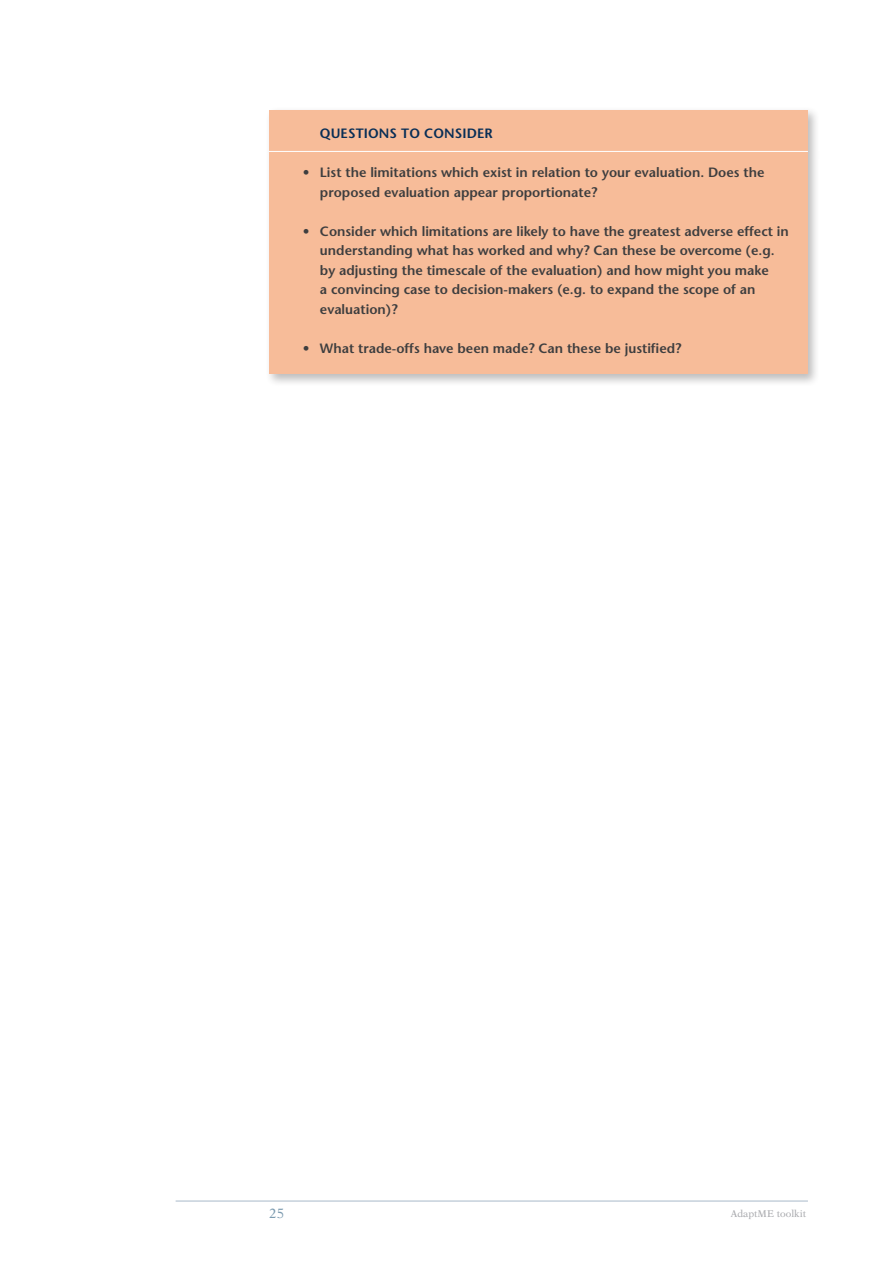
<style>
.page{position:relative;width:893px;height:1263px;background:#fff}
.page>*{position:absolute;margin:0;border:0;box-sizing:border-box;transform-origin:0 0}
.bullets_key_messages{font:600 13.5px/19.5px "Stone Sans";color:#3e3e3f}
.Key_messages_subhead{font:600 13.5px "Stone Sans";letter-spacing:.01em;color:#082e56}
.t1{font:13.5px "New Aster";color:#7c9bb0}
.t2{font:9.75px "New Aster";color:#a8a9ad}
</style>
<div class="page">
<hr style="left:176px;top:1201px;width:632px;height:1px;background:#a9b9ca">
<div style="left:265px;top:107px;width:556px;height:280px;background:#231f20;opacity:.3"></div>
<div style="left:269px;top:111px;width:539px;height:263px;background:#f7bc99"></div>
<hr style="left:269px;top:151px;width:539px;height:1px;background:#fff">
<p class="Key_messages_subhead" style="left:320px;top:125px;width:174px">QUESTIONS TO CONSIDER</p>
<p class="bullets_key_messages" style="left:320px;top:163px;width:446px;text-indent:-17px">• List the limitations which exist in relation to your evaluation. Does the proposed evaluation appear proportionate?</p>
<p class="bullets_key_messages" style="left:320px;top:221px;width:470px;text-indent:-17px">• Consider which limitations are likely to have the greatest adverse effect in understanding what has worked and why? Can these be overcome (e.g. by adjusting the timescale of the evaluation) and how might you make<br>a convincing case to decision-makers (e.g. to expand the scope of an evaluation)?</p>
<p class="bullets_key_messages" style="left:303px;top:338px;width:380px">• What trade-offs have been made? Can these be justified?</p>
<p class="t1" style="left:269px;top:1206px;width:17px">25</p>
<p class="t2" style="left:731px;top:1208px;width:77px">AdaptME toolkit</p>
</div>
